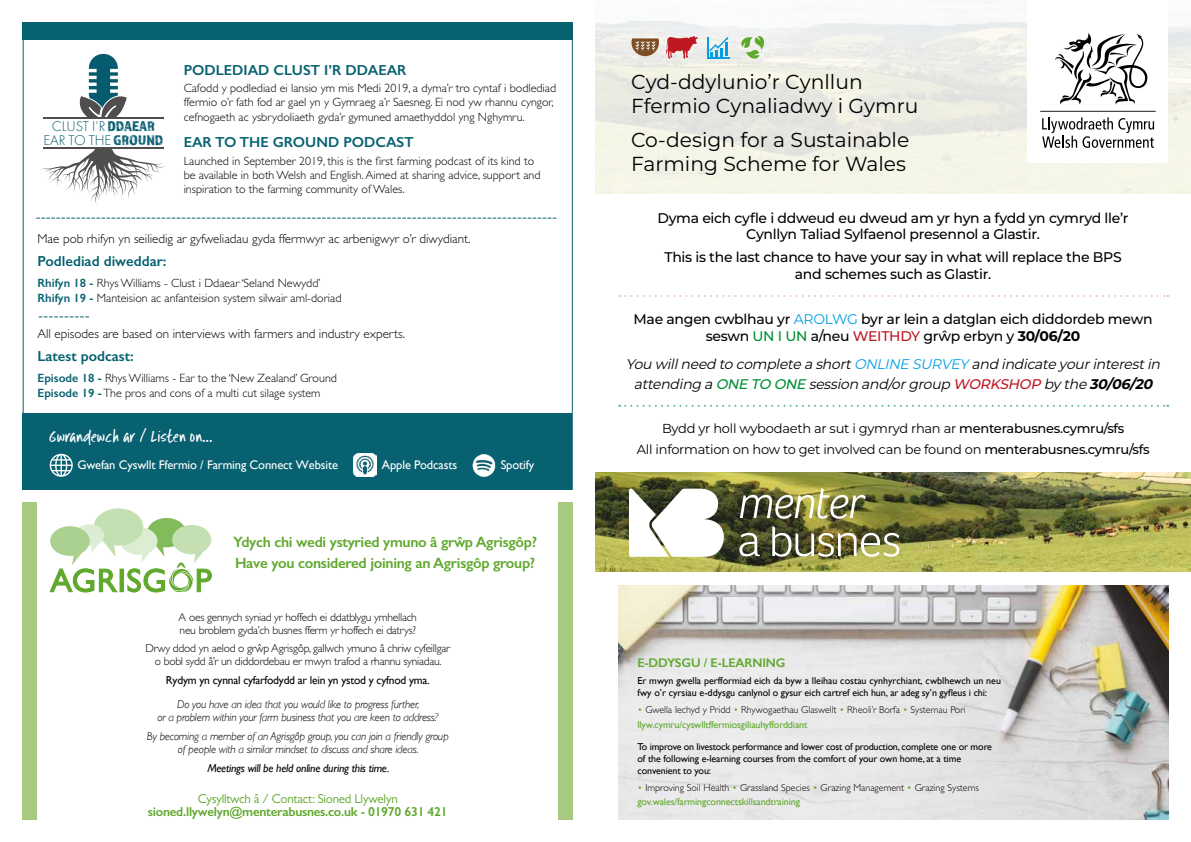
<style>
.page{position:relative;width:1191px;height:842px;background:#fff}
.page>*{position:absolute;margin:0;border:0;box-sizing:border-box;transform-origin:0 0}
.t1{font:20.3px/24.3px "Montserrat";color:#000}
.t2{font:15.6px "Intruding Cat";color:#fff}
.t3{font:600 15px/20.8px "Gill Sans";letter-spacing:-.02em;color:#5fa82c}
.t4{font:600 14.6px "Gill Sans";color:#056170}
.t5{font:300 14.6px/14.1px "Futura PT";letter-spacing:-.01em;color:#075b6f;text-align:center}
.t6{font:500 14px/16.8px "Montserrat";letter-spacing:-.02em;color:#000;text-align:center}
.t7{font:italic 14px/19.7px "Montserrat";color:#000;text-align:center}
.t8{font:300 13px "Gill Sans";color:#000}
.t9{font:13px/21.3px "Montserrat";letter-spacing:-.02em;color:#000;text-align:center}
.t10{font:600 13px "Gill Sans";letter-spacing:-.02em;color:#5fa82c}
.t11{font:13px "Gill Sans";letter-spacing:-.02em;color:#5fa82c}
.t12{font:600 12.6px "Gill Sans";letter-spacing:-.01em;color:#5fa82c}
.t13{font:12.5px "Gill Sans";letter-spacing:-.01em;color:#fff}
.t14{font:300 12px/14.7px "Gill Sans";color:#000}
.t15{font:italic 300 11.5px/13px "Gill Sans";letter-spacing:-.02em;color:#000;text-align:center}
.t16{font:300 11.5px/13px "Gill Sans";letter-spacing:-.02em;color:#000}
.t17{font:11.5px "Gill Sans";letter-spacing:-.02em;color:#000}
.t18{font:italic 11.5px "Gill Sans";letter-spacing:-.02em;color:#000}
.t19{font:10px/12px "Gill Sans";letter-spacing:-.01em;color:#000}
.t20{font:300 10px/14.4px "Gill Sans";color:#000}
.s1{font-family:"Almaq Rough";font-weight:400}
.s2{font-weight:600;color:#086170}
.s3{font-weight:400;color:#009fe3}
.s4{color:#008d36}
.s5{color:#be1622}
.s6{font-weight:700}
.s7{color:#009fe3}
.s8{font-weight:500;color:#008d36}
.s9{font-weight:500;color:#be1622}
.s10{font-weight:500}
.s11{color:#5fa82c}
.s12{font-weight:400;color:#5fa82c}
</style>
<div class="page">
<img style="left:618px;top:585px;width:550px;height:234px">
<img style="left:595px;top:472px;width:596px;height:99px">
<img style="left:595px;top:21px;width:596px;height:172px">
<div style="left:1027px;top:0;width:140px;height:163px;background:#fff"></div>
<svg style="left:1042px;top:117px;width:112px;height:31px"></svg>
<svg style="left:1055px;top:33px;width:92px;height:72px"></svg>
<hr style="left:1040px;top:111px;width:115px;height:1px;background:#000">
<svg style="left:619px;top:405px;width:549px;height:2px"></svg>
<svg style="left:619px;top:295px;width:549px;height:2px"></svg>
<svg style="left:739px;top:35px;width:26px;height:24px"></svg>
<svg style="left:631px;top:38px;width:28px;height:18px"></svg>
<svg style="left:707px;top:37px;width:23px;height:21px"></svg>
<svg style="left:666px;top:36px;width:32px;height:23px"></svg>
<svg style="left:629px;top:488px;width:95px;height:69px"></svg>
<img style="left:740px;top:488px;width:125px;height:31px">
<svg style="left:739px;top:533px;width:21px;height:23px"></svg>
<img style="left:772px;top:526px;width:127px;height:31px">
<div style="left:23px;top:413px;width:549px;height:77px;background:#086170"></div>
<div style="left:22px;top:22px;width:550px;height:17px;background:#086170"></div>
<svg style="left:41px;top:147px;width:125px;height:57px"></svg>
<hr style="left:43px;top:147px;width:120px;height:1px;background:#4f4d4d">
<svg style="left:79px;top:54px;width:48px;height:63px"></svg>
<hr style="left:43px;top:117px;width:120px;height:2px;background:#4f4d4d">
<img style="left:472px;top:454px;width:23px;height:22px">
<img style="left:353px;top:454px;width:23px;height:23px">
<svg style="left:50px;top:454px;width:23px;height:23px"></svg>
<svg style="left:39px;top:316px;width:50px;height:1px"></svg>
<svg style="left:37px;top:218px;width:519px;height:1px"></svg>
<div style="left:23px;top:502px;width:14px;height:317px;background:#a8c980"></div>
<svg style="left:50px;top:508px;width:162px;height:84px"></svg>
<div style="left:559px;top:502px;width:14px;height:317px;background:#a8c980"></div>
<p class="t5" style="left:44px;top:119px;width:121px">CLUST I’R <span class="s1">DDAEAR<br></span>EAR TO THE <span class="s1">GROUND</span></p>
<p class="t4" style="left:184px;top:61px;width:224px">PODLEDIAD CLUST I’R DDAEAR</p>
<p class="t14" style="left:184px;top:81px;width:374px">Cafodd y podlediad ei lansio ym mis Medi 2019, a dyma’r tro cyntaf i bodlediad ffermio o’r fath fod ar gael yn y Gymraeg a’r Saesneg. Ei nod yw rhannu cyngor, cefnogaeth ac ysbrydoliaeth gyda’r gymuned amaethyddol yng Nghymru.</p>
<p class="t4" style="left:184px;top:134px;width:232px">EAR TO THE GROUND PODCAST</p>
<p class="t14" style="left:184px;top:153px;width:358px;line-height:14.4px">Launched in September 2019, this is the first farming podcast of its kind to be available in both Welsh and English. Aimed at sharing advice, support and inspiration to the farming community of Wales.</p>
<p class="t8" style="left:37px;top:232px;width:434px">Mae pob rhifyn yn seiliedig ar gyfweliadau gyda ffermwyr ac arbenigwyr o’r diwydiant.</p>
<p class="t4" style="left:37px;top:253px;width:130px">Podlediad diweddar:</p>
<p class="t14" style="left:37px;top:276px;width:305px;line-height:15px"><span class="s2">Rhifyn 18 -</span> Rhys Williams - Clust i Ddaear ‘Seland Newydd’<br><span class="s2">Rhifyn 19 -</span> Manteision ac anfanteision system silwair aml-doriad</p>
<p class="t8" style="left:37px;top:327px;width:369px">All episodes are based on interviews with farmers and industry experts.</p>
<p class="t4" style="left:37px;top:348px;width:98px">Latest podcast:</p>
<p class="t14" style="left:37px;top:371px;width:301px;line-height:15px"><span class="s2">Episode 18 -</span> Rhys Williams - Ear to the ‘New Zealand’ Ground<br><span class="s2">Episode 19 -</span> The pros and cons of a multi cut silage system</p>
<p class="t2" style="left:50px;top:427px;width:165px">Gwrandewch ar / Listen on...</p>
<p class="t13" style="left:77px;top:458px;width:262px">Gwefan Cyswllt Ffermio / Farming Connect Website</p>
<p class="t13" style="left:382px;top:458px;width:77px">Apple Podcasts</p>
<p class="t13" style="left:500px;top:458px;width:35px">Spotify</p>
<p class="t3" style="left:233px;top:531px;width:305px">Ydych chi wedi ystyried ymuno â grwˆ p Agrisgôp?<br>Have you considered joining an Agrisgôp group?</p>
<p class="t16" style="left:179px;top:610px;width:240px">A oes gennych syniad yr hoffech ei ddatblygu ymhellach neu broblem gyda’ch busnes fferm yr hoffech ei datrys?</p>
<p class="t16" style="left:146px;top:642px;width:306px;text-align:center">Drwy ddod yn aelod o grwˆ p Agrisgôp, gallwch ymuno â chriw cyfeillgar o bobl sydd â’r un diddordebau er mwyn trafod a rhannu syniadau.</p>
<p class="t17" style="left:166px;top:673px;width:265px">Rydym yn cynnal cyfarfodydd ar lein yn ystod y cyfnod yma.</p>
<p class="t15" style="left:157px;top:698px;width:282px">Do you have an idea that you would like to progress further,<br>or a problem within your farm business that you are keen to address?</p>
<p class="t15" style="left:147px;top:730px;width:303px">By becoming a member of an Agrisgôp group, you can join a friendly group of people with a similar mindset to discuss and share ideas.</p>
<p class="t18" style="left:207px;top:761px;width:183px">Meetings will be held online during this time.</p>
<p class="t11" style="left:198px;top:791px;width:202px">Cysylltwch â / Contact: Sioned Llywelyn</p>
<p class="t10" style="left:148px;top:804px;width:301px">sioned.llywelyn@menterabusnes.co.uk - 01970 631 421</p>
<h1 class="t1" style="left:631px;top:69px;width:289px">Cyd-ddylunio’r Cynllun<br>Ffermio Cynaliadwy i Gymru</h1>
<h1 class="t1" style="left:631px;top:127px;width:280px">Co-design for a Sustainable<br>Farming Scheme for Wales</h1>
<p class="t6" style="left:657px;top:209px;width:473px">Dyma eich cyfle i ddweud eu dweud am yr hyn a fydd yn cymryd lle’r<br>Cynllyn Taliad Sylfaenol presennol a Glastir.</p>
<p class="t6" style="left:664px;top:248px;width:459px">This is the last chance to have your say in what will replace the BPS and schemes such as Glastir.</p>
<p class="t6" style="left:633px;top:310px;width:520px">Mae angen cwblhau yr <span class="s3">AROLWG</span> byr ar lein a datglan eich diddordeb mewn seswn <span class="s4">UN I UN</span> a/neu <span class="s5">WEITHDY</span> grŵp erbyn y <span class="s6">30/06/20</span></p>
<p class="t7" style="left:626px;top:354px;width:539px">You willneed to complete a short<span class="s7">ONLINE SURVEY</span> and indicate yourinterestin attending a <span class="s8">ONE TO ONE</span> session and/orgroup <span class="s9">WORKSHOP</span> by the <span class="s6">30/06/20</span></p>
<p class="t9" style="left:637px;top:417px;width:514px">Bydd yr holl wybodaeth ar sut i gymryd rhan ar <span class="s10">menterabusnes.cymru/sfs<br></span>All information on how to get involved can be found on <span class="s10">menterabusnes.cymru/sfs</span></p>
<p class="t12" style="left:637px;top:655px;width:149px">E-DDYSGU / E-LEARNING</p>
<p class="t19" style="left:637px;top:675px;width:365px">Er mwyn gwella perfformiad eich da byw a lleihau costau cynhyrchiant, cwblhewch un neu fwy o’r cyrsiau e-ddysgu canlynol o gysur eich cartref eich hun, ar adeg sy’n gyfleus i chi:</p>
<p class="t20" style="left:637px;top:703px;width:330px"><span class="s11">•</span> Gwella Iechyd y Pridd <span class="s11">•</span> Rhywogaethau Glaswellt <span class="s11">•</span> Rheoli’r Borfa <span class="s11">•</span> Systemau Pori <span class="s12">llyw.cymru/cyswlltffermiosgiliauhyfforddiant</span></p>
<p class="t19" style="left:637px;top:740px;width:356px">To improve on livestock performance and lower cost of production, complete one or more of the following e-learning courses from the comfort of your own home, at a time convenient to you:</p>
<p class="t20" style="left:637px;top:780px;width:343px"><span class="s11">•</span> Improving Soil Health <span class="s11">•</span> Grassland Species <span class="s11">•</span> Grazing Management <span class="s11">•</span> Grazing Systems <span class="s12">gov.wales/farmingconnectskillsandtraining</span></p>
</div>
